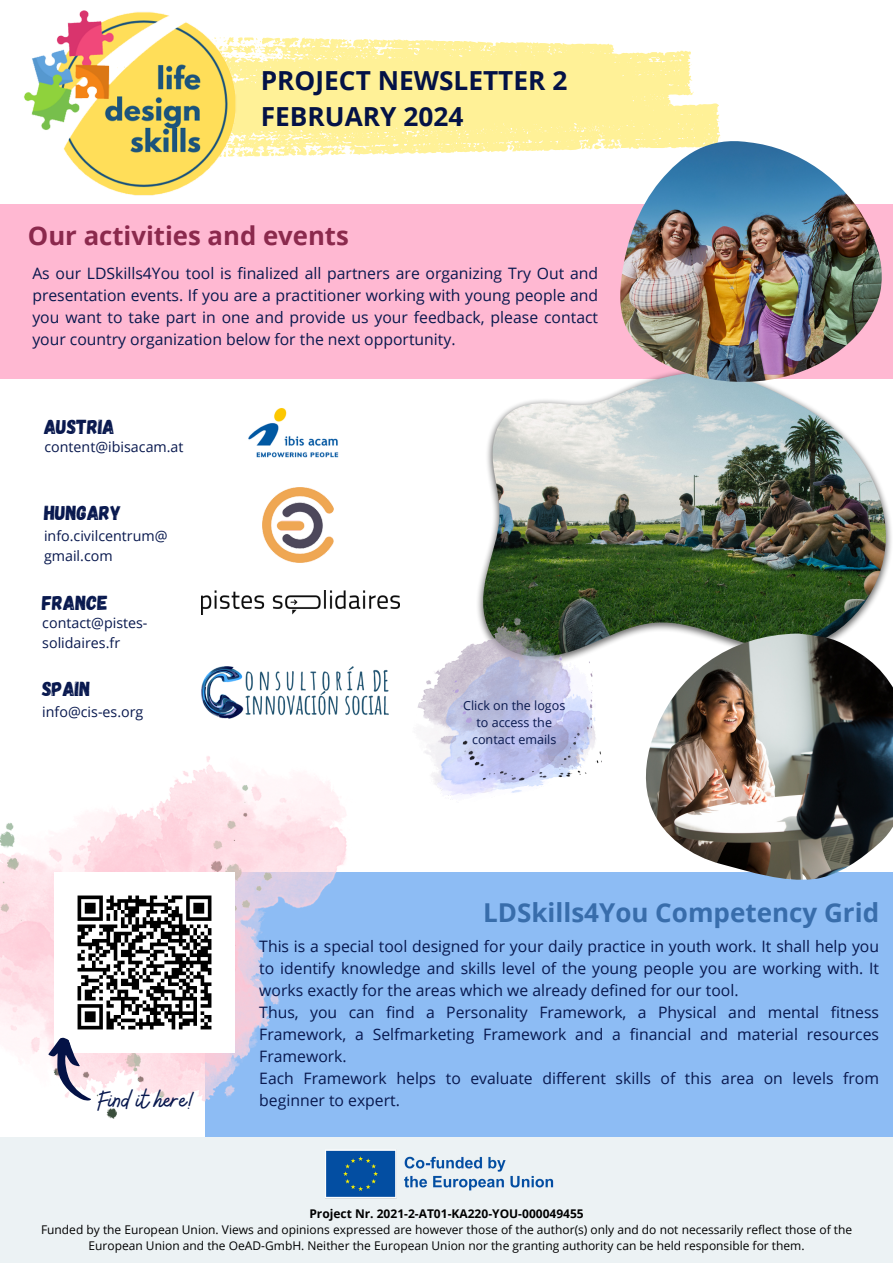
<style>
.page{position:relative;width:893px;height:1263px;background:#fff}
.page>*{position:absolute;margin:0;border:0;box-sizing:border-box;transform-origin:0 0}
.t1{font:27.75px "Bellaboo";color:#08184e}
.t2{font:700 26.25px/36.6px "Open Sans";color:#041246}
.t3{font:700 26.03px "Open Sans";color:#386dab}
.t4{font:700 25.72px "Open Sans";color:#8b294d}
.t5{font:20.25px "Gagalin";color:#08184e}
.t6{font:15.75px/21.9px "Open Sans";color:#08184e;text-align:justify}
.t7{font:14.25px/19.6px "Open Sans";color:#08184e}
.t8{font:12.52px/17.4px "Open Sans";color:#08184e;text-align:center}
.t9{font:12px/16.4px "Open Sans";color:#000;text-align:center}
.t10{font:700 12px "Open Sans";color:#000}
</style>
<div class="page">
<div style="left:0;top:1137px;width:893px;height:126px;background:#ecf2f4"></div>
<svg style="left:247px;top:37px;width:474px;height:120px;fill:#fff197"></svg>
<img style="left:20px;top:10px;width:227px;height:195px">
<img style="left:326px;top:1150px;width:228px;height:49px">
<div style="left:0;top:205px;width:893px;height:174px;background:#ffb8d2"></div>
<div style="left:205px;top:872px;width:688px;height:265px;background:#8dbcf4"></div>
<img style="left:263px;top:488px;width:70px;height:74px">
<img style="left:201px;top:591px;width:199px;height:24px">
<img style="left:201px;top:667px;width:187px;height:51px">
<img style="left:0;top:756px;width:347px;height:362px">
<img style="left:55px;top:873px;width:179px;height:179px">
<svg style="left:44px;top:1035px;width:50px;height:73px"></svg>
<img style="left:481px;top:382px;width:406px;height:265px">
<img style="left:417px;top:615px;width:184px;height:181px">
<img style="left:643px;top:633px;width:250px;height:247px">
<img style="left:619px;top:141px;width:266px;height:241px">
<img style="left:248px;top:408px;width:91px;height:50px">
<h4 class="t2" style="left:261px;top:61px;width:308px">PROJECT NEWSLETTER 2<br>FEBRUARY 2024</h4>
<h5 class="t4" style="left:28px;top:217px;width:322px">Our activities and events</h5>
<h6 class="t6" style="left:32px;top:262px;width:567px">As our LDSkills4You tool is finalized all partners are organizing Try Out and presentation events. If you are a practitioner working with young people and you want to take part in one and provide us your feedback, please contact your country organization below for the next opportunity.</h6>
<p class="t5" style="left:44px;top:414px;width:72px">AUSTRIA</p>
<p class="t7" style="left:44px;top:437px;width:141px">content@ibisacam.at</p>
<h6 class="t5" style="left:44px;top:500px;width:79px">HUNGARY</h6>
<p class="t7" style="left:44px;top:526px;width:125px">info.civilcentrum@ gmail.com</p>
<p class="t5" style="left:42px;top:590px;width:67px">FRANCE</p>
<h3 class="t7" style="left:42px;top:613px;width:107px">contact@pistes&shy;solidaires.fr</h3>
<h5 class="t5" style="left:42px;top:676px;width:50px">SPAIN</h5>
<h2 class="t7" style="left:42px;top:702px;width:103px">info@cis-es.org</h2>
<h6 class="t1" style="left:98px;top:1082px;width:99px">Find it here!</h6>
<h6 class="t8" style="left:463px;top:696px;width:104px">Click on the logos to access the contact emails</h6>
<p class="t3" style="left:483px;top:894px;width:397px">LDSkills4You Competency Grid</p>
<h6 class="t6" style="left:259px;top:935px;width:621px;text-align:left">This is a special tool designed for your daily practice in youth work. It shall help you to identify knowledge and skills level of the young people you are working with. It works exactly for the areas which we already defined for our tool.<br>Thus, you can find a Personality Framework, a Physical and mental fitness Framework, a Selfmarketing Framework and a financial and material resources Framework.<br>Each Framework helps to evaluate different skills of this area on levels from beginner to expert.</h6>
<h6 class="t10" style="left:309px;top:1205px;width:276px">Project Nr. 2021-2-AT01-KA220-YOU-000049455</h6>
<p class="t9" style="left:41px;top:1221px;width:812px">Funded by the European Union. Views and opinions expressed are however those of the author(s) only and do not necessarily reflect those of the<br>European Union and the OeAD-GmbH. Neither the European Union nor the granting authority can be held responsible for them.</p>
</div>
